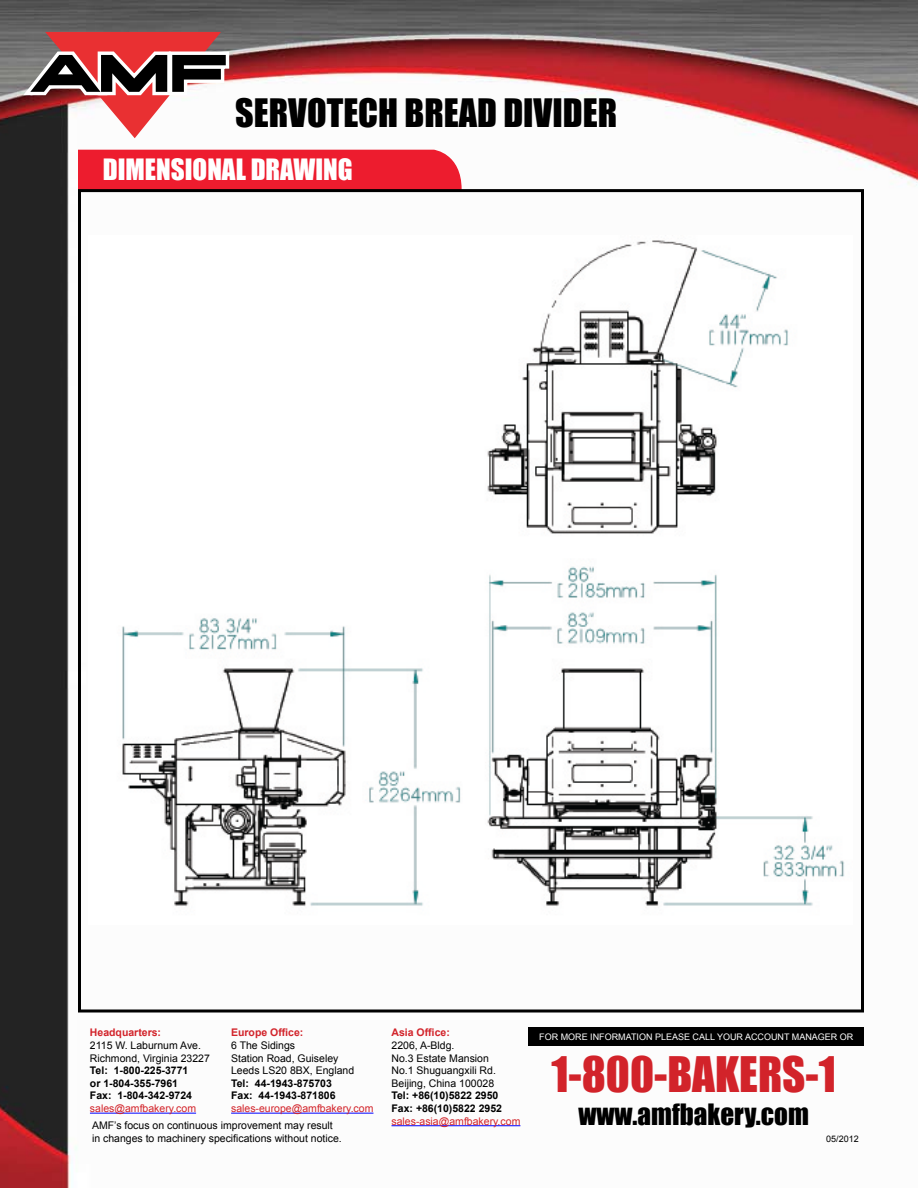
<style>
.page{position:relative;width:918px;height:1188px;background:#fff}
.page>*{position:absolute;margin:0;border:0;box-sizing:border-box;transform-origin:0 0}
.t1{font:45px "Impact";color:#d2232a}
.t2{font:36px "Impact";color:#000}
.t3{font:27px "Impact";color:#fff}
.t4{font:27px "Impact";color:#000}
.t5{font:10.5px/12.6px "Arial";color:#000}
.t6{font:700 10.5px/12.6px "Arial";color:#000}
.t7{font:10.5px "Arial";color:#d2232a}
.t8{font:700 10.5px "Arial";color:#d2232a}
.t9{font:9px "Arial";color:#fff}
.t10{font:9px "Arial";color:#000}
</style>
<div class="page">
<img style="left:0;top:0;width:918px;height:1188px">
<hr style="left:231px;top:1113px;width:142px;height:1px;background:#00f">
<div style="left:528px;top:1027px;width:336px;height:19px;background:#000"></div>
<hr style="left:90px;top:1113px;width:106px;height:1px;background:#00f">
<svg style="left:21px;top:30px;width:212px;height:110px"></svg>
<hr style="left:391px;top:1125px;width:129px;height:1px;background:#00f">
<svg style="left:77px;top:149px;width:385px;height:42px;background:#e22233"></svg>
<img style="left:89px;top:236px;width:763px;height:688px">
<h2 class="t2" style="left:235px;top:85px;width:383px">SERVOTECH BREAD DIVIDER</h2>
<h3 class="t3" style="left:103px;top:149px;width:251px">DIMENSIONAL DRAWING</h3>
<p class="t8" style="left:90px;top:1026px;width:73px">Headquarters:</p>
<p class="t5" style="left:90px;top:1039px;width:122px">2115 W. Laburnum Ave.<br>Richmond, Virginia 23227</p>
<p class="t6" style="left:90px;top:1065px;width:104px">Tel: 1-800-225-3771 or 1-804-355-7961<br>Fax: 1-804-342-9724</p>
<p class="t7" style="left:90px;top:1101px;width:108px">sales@amfbakery.com</p>
<p class="t8" style="left:231px;top:1026px;width:74px">Europe Office:</p>
<p class="t5" style="left:231px;top:1039px;width:125px">6 The Sidings<br>Station Road, Guiseley<br>Leeds LS20 8BX, England</p>
<p class="t6" style="left:231px;top:1077px;width:106px">Tel: 44-1943-875703<br>Fax: 44-1943-871806</p>
<p class="t7" style="left:231px;top:1101px;width:144px">sales-europe@amfbakery.com</p>
<p class="t5" style="left:92px;top:1119px;width:251px">AMF’s focus on continuous improvement may result in changes to machinery specifications without notice.</p>
<p class="t8" style="left:391px;top:1026px;width:60px">Asia Office:</p>
<p class="t5" style="left:391px;top:1039px;width:106px">2206, A-Bldg.<br>No.3 Estate Mansion<br>No.1 Shuguangxili Rd.<br>Beijing, China 100028</p>
<p class="t6" style="left:391px;top:1090px;width:112px">Tel: +86(10)5822 2950<br>Fax: +86(10)5822 2952</p>
<p class="t7" style="left:391px;top:1114px;width:130px">sales-asia@amfbakery.com</p>
<p class="t9" style="left:539px;top:1031px;width:316px">FOR MORE INFORMATION PLEASE CALL YOUR ACCOUNT MANAGER OR</p>
<h1 class="t1" style="left:552px;top:1040px;width:286px">1-800-BAKERS-1</h1>
<h3 class="t4" style="left:578px;top:1093px;width:232px">www.amfbakery.com</h3>
<p class="t10" style="left:826px;top:1133px;width:34px">05/2012</p>
</div>
